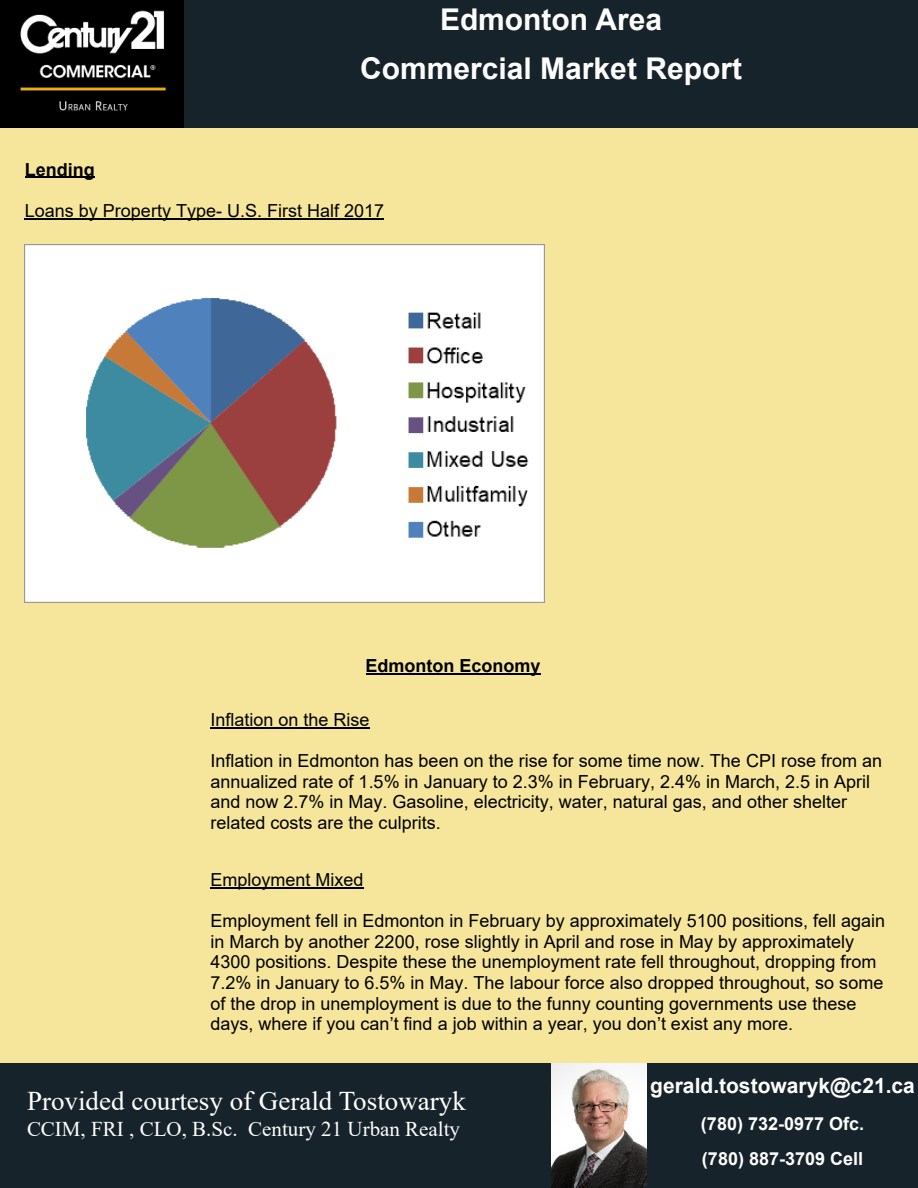
<style>
.page{position:relative;width:918px;height:1188px;background:#f6e69b}
.page>*{position:absolute;margin:0;border:0;box-sizing:border-box;transform-origin:0 0}
.t1{font:700 30px/49.3px "Arial";color:#fff;text-align:center}
.t2{font:27px "Times New Roman";color:#fff}
.t3{font:21px "Times New Roman";color:#fff}
.t4{font:700 21px "Arial";color:#fff}
.t5{font:18px/20.7px "Arial";color:#000}
.t6{font:700 18px/35.7px "Arial";color:#fff}
.t7{font:700 18px "Arial";color:#000}
</style>
<div class="page">
<img style="left:0;top:0;width:184px;height:128px">
<div style="left:184px;top:0;width:734px;height:128px;background:#17232b"></div>
<div style="left:0;top:1063px;width:551px;height:125px;background:#17232b"></div>
<img style="left:551px;top:1063px;width:96px;height:125px">
<div style="left:647px;top:1063px;width:271px;height:125px;background:#17232b"></div>
<hr style="left:25px;top:176px;width:70px;height:2px;background:#000">
<hr style="left:25px;top:218px;width:359px;height:1px;background:#000">
<img style="left:25px;top:244px;width:519px;height:359px">
<hr style="left:210px;top:727px;width:160px;height:1px;background:#000">
<hr style="left:210px;top:887px;width:153px;height:2px;background:#000">
<hr style="left:366px;top:673px;width:175px;height:1px;background:#000">
<h1 class="t1" style="left:360px;top:-2px;width:383px">Edmonton Area<br>Commercial Market Report</h1>
<p class="t7" style="left:25px;top:162px;width:71px">Lending</p>
<p class="t5" style="left:25px;top:202px;width:361px">Loans by Property Type- U.S. First Half 2017</p>
<p class="t7" style="left:366px;top:659px;width:176px">Edmonton Economy</p>
<p class="t5" style="left:210px;top:711px;width:161px">Inflation on the Rise</p>
<p class="t5" style="left:210px;top:752px;width:673px">Inflation in Edmonton has been on the rise for some time now. The CPI rose from an annualized rate of 1.5% in January to 2.3% in February, 2.4% in March, 2.5 in April and now 2.7% in May. Gasoline, electricity, water, natural gas, and other shelter related costs are the culprits.</p>
<p class="t5" style="left:210px;top:871px;width:155px">Employment Mixed</p>
<p class="t5" style="left:210px;top:912px;width:676px">Employment fell in Edmonton in February by approximately 5100 positions, fell again in March by another 2200, rose slightly in April and rose in May by approximately 4300 positions. Despite these the unemployment rate fell throughout, dropping from 7.2% in January to 6.5% in May. The labour force also dropped throughout, so some of the drop in unemployment is due to the funny counting governments use these days, where if you can’t find a job within a year, you don’t exist any more.</p>
<h2 class="t2" style="left:27px;top:1091px;width:440px">Provided courtesy of Gerald Tostowaryk</h2>
<p class="t3" style="left:27px;top:1121px;width:435px">CCIM, FRI , CLO, B.Sc. Century 21 Urban Realty</p>
<p class="t4" style="left:650px;top:1078px;width:266px">gerald.tostowaryk@c21.ca</p>
<p class="t6" style="left:701px;top:1107px;width:165px">(780) 732-0977 Ofc. (780) 887-3709 Cell</p>
</div>
